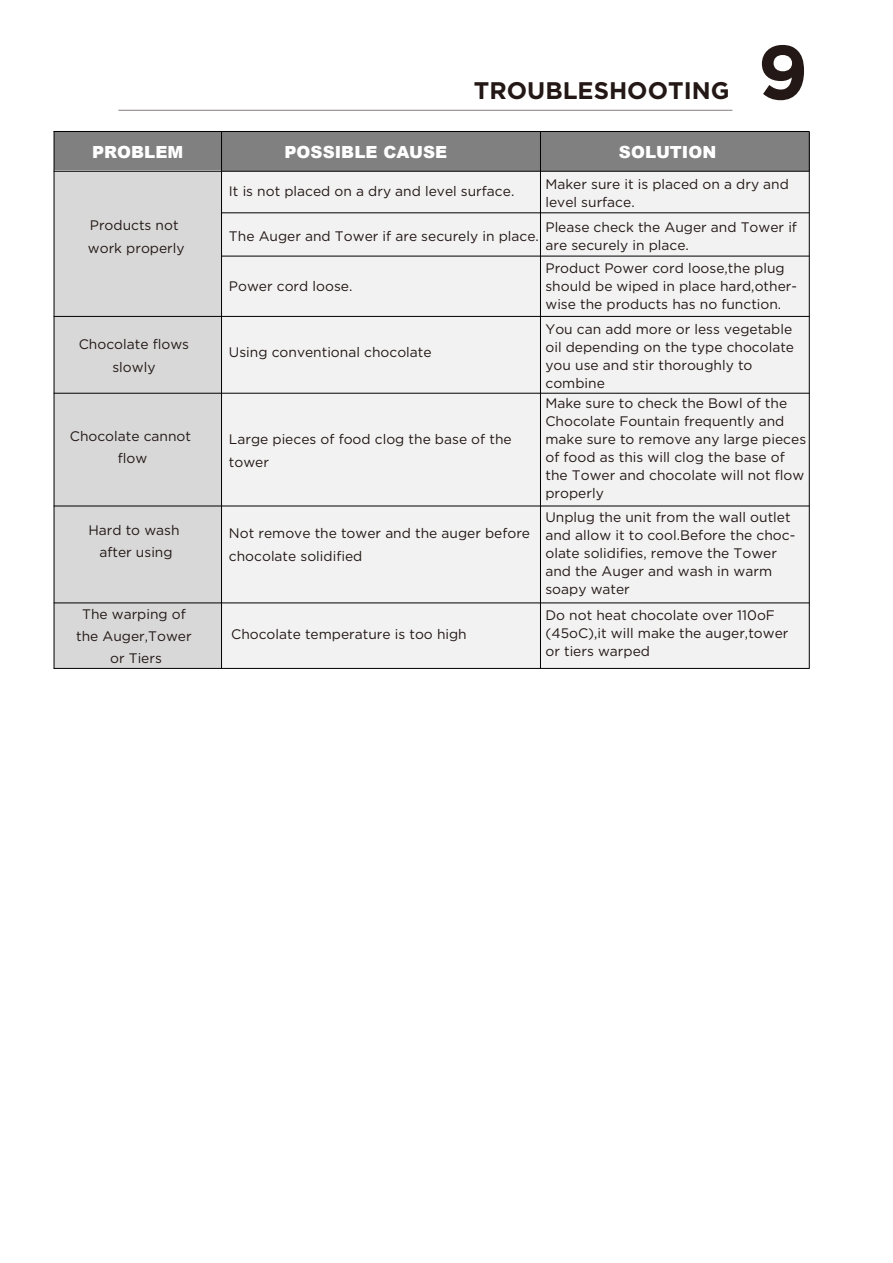
<style>
.page{position:relative;width:893px;height:1263px;background:#fff}
.page>*{position:absolute;margin:0;border:0;box-sizing:border-box;transform-origin:0 0}
.t1{font:700 76.35px "Gotham";color:#231815}
.t2{font:700 24px "Gotham";color:#231815}
.t3{font:900 16.8px "Arial";color:#fff}
.t4{font:13.8px/18px "Gotham";color:#231815}
</style>
<div class="page">
<hr style="left:118px;top:110px;width:614px;height:1px;background:#231815">
<div style="left:54px;top:132px;width:167px;height:39px;background:#808080"></div>
<div style="left:222px;top:132px;width:310px;height:39px;background:#808080"></div>
<div style="left:525px;top:132px;width:285px;height:39px;background:#808080"></div>
<div style="left:54px;top:171px;width:167px;height:497px;background:#d8d8d8"></div>
<div style="left:222px;top:171px;width:587px;height:497px;background:#f2f2f2"></div>
<hr style="left:54px;top:131px;width:755px;height:1px;background:#000">
<hr style="left:54px;top:171px;width:755px;height:1px;background:#000">
<hr style="left:54px;top:506px;width:755px;height:1px;background:#000">
<hr style="left:54px;top:316px;width:755px;height:1px;background:#000">
<hr style="left:221px;top:212px;width:588px;height:1px;background:#000">
<hr style="left:221px;top:256px;width:588px;height:1px;background:#000">
<hr style="left:54px;top:393px;width:755px;height:1px;background:#000">
<hr style="left:54px;top:602px;width:755px;height:1px;background:#000">
<hr style="left:54px;top:668px;width:755px;height:1px;background:#000">
<hr style="left:54px;top:131px;width:1px;height:538px;background:#000">
<hr style="left:221px;top:131px;width:1px;height:538px;background:#000">
<hr style="left:540px;top:131px;width:1px;height:538px;background:#000">
<hr style="left:809px;top:132px;width:1px;height:537px;background:#000">
<h2 class="t2" style="left:474px;top:77px;width:257px">TROUBLESHOOTING</h2>
<p class="t3" style="left:92px;top:140px;width:93px">PROBLEM</p>
<p class="t3" style="left:284px;top:140px;width:164px">POSSIBLE CAUSE</p>
<p class="t3" style="left:619px;top:140px;width:99px">SOLUTION</p>
<h1 class="t1" style="left:758px;top:28px;width:52px">9</h1>
<p class="t4" style="left:88px;top:214px;width:98px;line-height:22.4px">Products not work properly</p>
<p class="t4" style="left:79px;top:333px;width:112px;line-height:22.4px;text-align:center">Chocolate flows slowly</p>
<p class="t4" style="left:70px;top:424px;width:123px;line-height:22.4px;text-align:center">Chocolate cannot flow</p>
<p class="t4" style="left:88px;top:518px;width:93px;line-height:22.4px;text-align:center">Hard to wash after using</p>
<p class="t4" style="left:76px;top:602px;width:117px;line-height:22.4px;text-align:center">The warping of the Auger,Tower or Tiers</p>
<p class="t4" style="left:545px;top:175px;width:245px">Maker sure it is placed on a dry and level surface.</p>
<p class="t4" style="left:545px;top:217px;width:253px">Please check the Auger and Tower if are securely in place.</p>
<p class="t4" style="left:545px;top:259px;width:253px">Product Power cord loose,the plug should be wiped in place hard,other&shy;wise the products has no function.</p>
<p class="t4" style="left:545px;top:319px;width:250px">You can add more or less vegetable oil depending on the type chocolate you use and stir thoroughly to combine</p>
<p class="t4" style="left:229px;top:182px;width:287px">It is not placed on a dry and level surface.</p>
<p class="t4" style="left:229px;top:227px;width:311px">The Auger and Tower if are securely in place.</p>
<p class="t4" style="left:229px;top:277px;width:125px">Power cord loose.</p>
<p class="t4" style="left:229px;top:343px;width:204px">Using conventional chocolate</p>
<p class="t4" style="left:229px;top:428px;width:284px;line-height:22.4px">Large pieces of food clog the base of the tower</p>
<p class="t4" style="left:229px;top:522px;width:303px;line-height:22.4px">Not remove the tower and the auger before chocolate solidified</p>
<p class="t4" style="left:231px;top:625px;width:237px">Chocolate temperature is too high</p>
<p class="t4" style="left:545px;top:394px;width:262px">Make sure to check the Bowl of the<br>Chocolate Fountain frequently and make sure to remove any large pieces of food as this will clog the base of the Tower and chocolate will not flow properly</p>
<p class="t4" style="left:545px;top:508px;width:251px">Unplug the unit from the wall outlet and allow it to cool.Before the choc&shy;olate solidifies, remove the Tower and the Auger and wash in warm soapy water</p>
<p class="t4" style="left:545px;top:606px;width:245px">Do not heat chocolate over 110oF (45oC),it will make the auger,tower or tiers warped</p>
</div>
